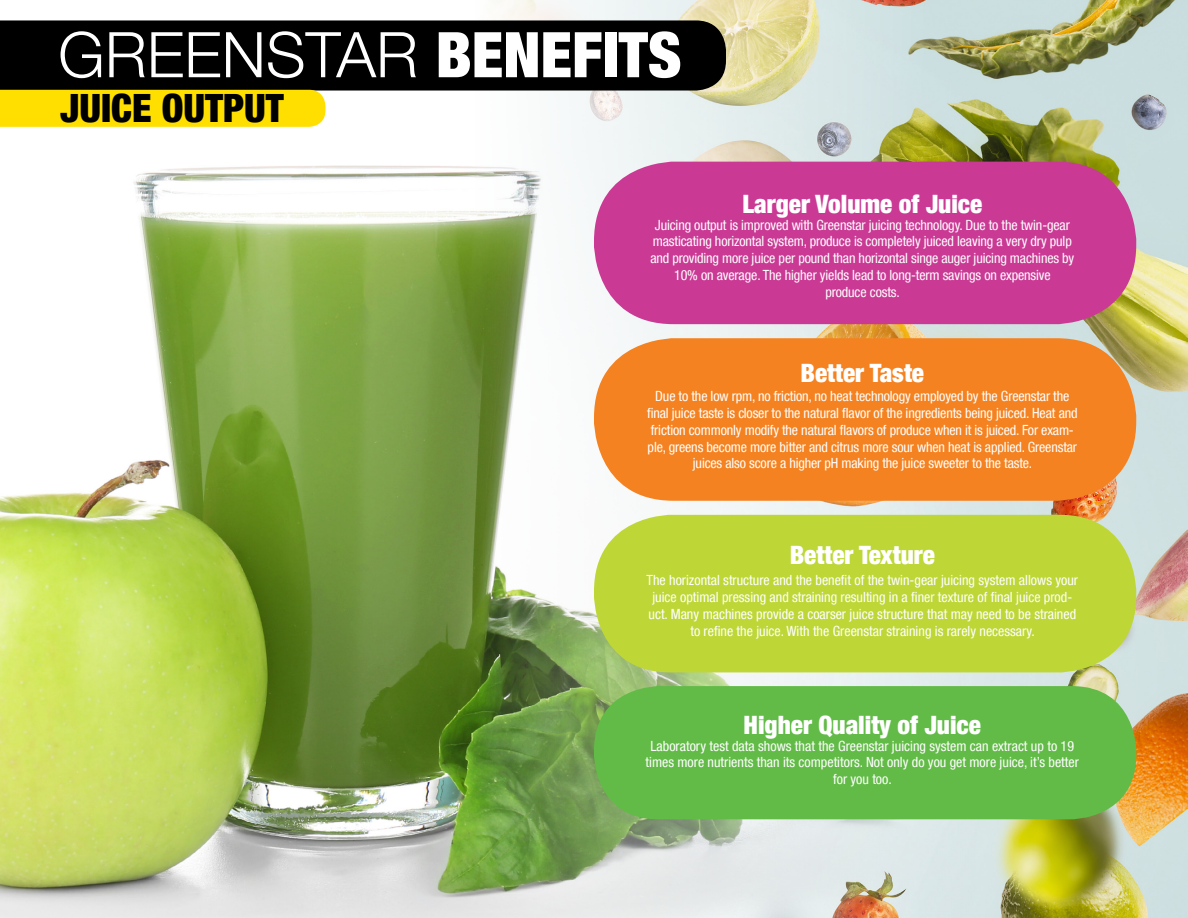
<style>
.page{position:relative;width:1188px;height:918px;background:#fff}
.page>*{position:absolute;margin:0;border:0;box-sizing:border-box;transform-origin:0 0}
.t1{font:300 63px "Helvetica Neue LT Com";color:#fff}
.t2{font:900 condensed 39px "Helvetica Neue LT Com";color:#000}
.t3{font:900 condensed 25.2px "Helvetica Neue LT Com";color:#fff}
.t4{font:condensed 14.1px/16.8px "Helvetica Neue LT Com";letter-spacing:-.01em;color:#fff;text-align:center}
.s1{font-weight:900;font-stretch:condensed}
</style>
<div class="page">
<img style="left:1134px;top:0;width:54px;height:918px">
<img style="left:0;top:0;width:1134px;height:918px">
<div style="left:594px;top:162px;width:542px;height:162px;background:#ca3a95;border-radius:80px"></div>
<div style="left:594px;top:338px;width:542px;height:163px;background:#f58220;border-radius:80px"></div>
<div style="left:594px;top:515px;width:542px;height:157px;background:#bed736;border-radius:77px"></div>
<div style="left:594px;top:686px;width:542px;height:133px;background:#62bb47;border-radius:65px"></div>
<div style="left:0;top:20px;width:726px;height:71px;background:#000"></div>
<div style="left:0;top:90px;width:326px;height:37px;background:#fedf00"></div>
<h1 class="t1" style="left:58px;top:16px;width:625px">GREENSTAR <span class="s1">BENEFITS</span></h1>
<h2 class="t2" style="left:61px;top:85px;width:225px">JUICE OUTPUT</h2>
<h3 class="t3" style="left:742px;top:189px;width:241px">Larger Volume of Juice</h3>
<p class="t4" style="left:650px;top:216px;width:425px">Juicing output is improved with Greenstar juicing technology. Due to the twin-gear masticating horizontal system, produce is completely juiced leaving a very dry pulp and providing more juice per pound than horizontal singe auger juicing machines by 10% on average. The higher yields lead to long-term savings on expensive<br>produce costs.</p>
<h3 class="t3" style="left:801px;top:358px;width:125px">Better Taste</h3>
<p class="t4" style="left:647px;top:387px;width:432px">Due to the low rpm, no friction, no heat technology employed by the Greenstar the final juice taste is closer to the natural flavor of the ingredients being juiced. Heat and friction commonly modify the natural flavors of produce when it is juiced. For exam&shy;ple, greens become more bitter and citrus more sour when heat is applied. Greenstar juices also score a higher pH making the juice sweeter to the taste.</p>
<h3 class="t3" style="left:790px;top:540px;width:147px">Better Texture</h3>
<p class="t4" style="left:647px;top:572px;width:433px">The horizontal structure and the benefit of the twin-gear juicing system allows your juice optimal pressing and straining resulting in a finer texture of final juice prod&shy;uct. Many machines provide a coarser juice structure that may need to be strained to refine the juice. With the Greenstar straining is rarely necessary.</p>
<h3 class="t3" style="left:744px;top:710px;width:239px">Higher Quality of Juice</h3>
<p class="t4" style="left:646px;top:737px;width:435px">Laboratory test data shows that the Greenstar juicing system can extract up to 19 times more nutrients than its competitors. Not only do you get more juice, it’s better for you too.</p>
</div>
